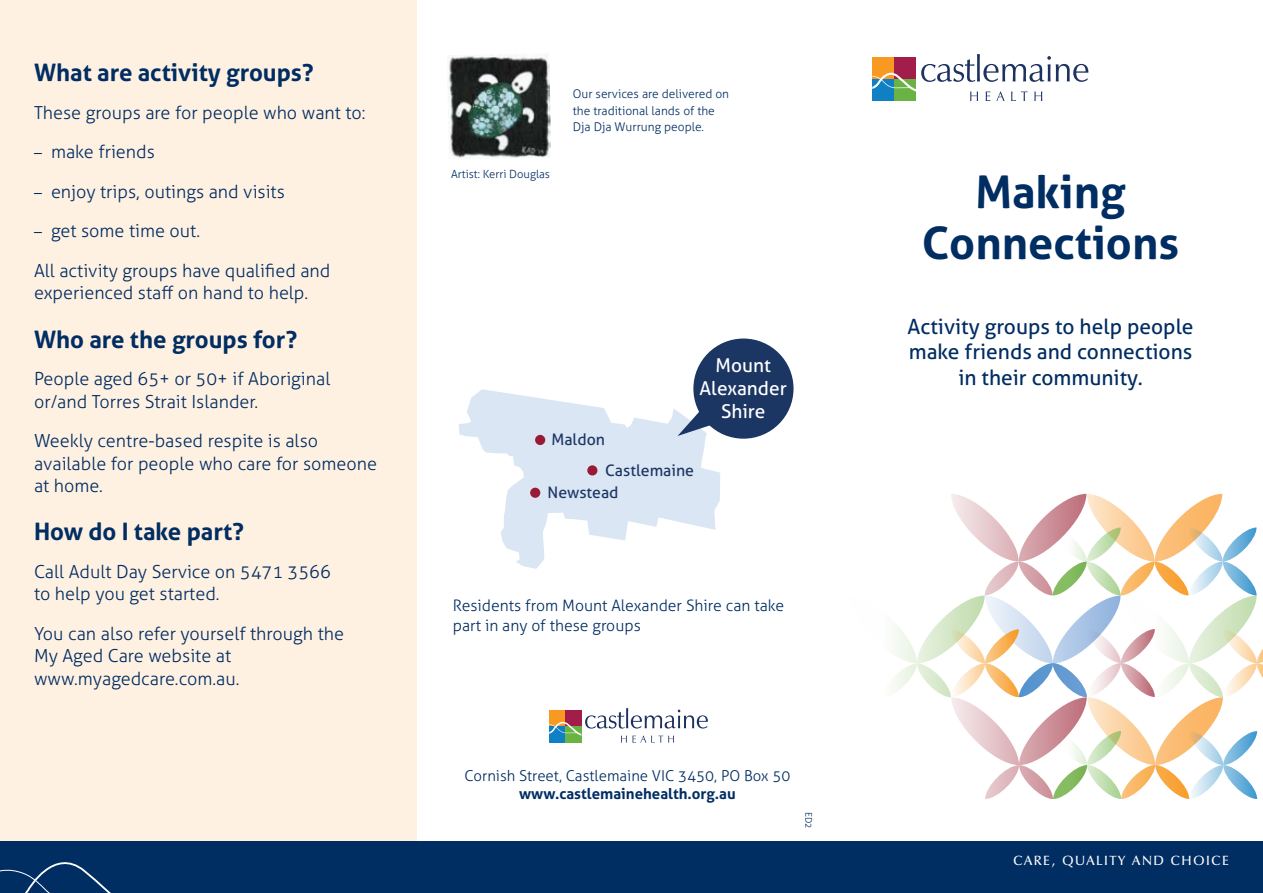
<style>
.page{position:relative;width:1263px;height:893px;background:#fff}
.page>*{position:absolute;margin:0;border:0;box-sizing:border-box;transform-origin:0 0}
.t1{font:700 45px/51px "Aller";color:#002d62;text-align:center}
.t2{font:700 24px "Aller";color:#002d62}
.t3{font:21px/25.5px "Aller";color:#002d62;text-align:center}
.t4{font:19.05px/23px "Aller";color:#fff;text-align:center}
.t5{font:300 18px/22.5px "Aller";color:#002d62}
.t6{font:15.9px/22px "Aller";color:#1c3664}
.t7{font:300 15.75px/19.5px "Aller";color:#002d62}
.t8{font:300 15px "Aller";color:#002d62}
.t9{font:700 15px "Aller";color:#002d62}
.t10{font:600 13.5px "Zapf Humanist 601 BT";letter-spacing:.12em;color:#fff}
.t11{font:300 12px/16.5px "Aller";color:#002d62}
.t12{font:300 11.25px "Aller";color:#002d62}
.t13{font:300 9px "Aller";color:#002d62}
.s1{font-size:15.75px}
</style>
<div class="page">
<div style="left:0;top:0;width:417px;height:873px;background:#fff1e2"></div>
<div style="left:0;top:842px;width:1263px;height:51px;background:#002d62"></div>
<svg style="left:893px;top:494px;width:370px;height:305px"></svg>
<svg style="left:872px;top:54px;width:216px;height:47px"></svg>
<img style="left:448px;top:54px;width:103px;height:104px">
<svg style="left:549px;top:708px;width:159px;height:35px"></svg>
<svg style="left:0;top:862px;width:111px;height:31px"></svg>
<svg style="left:459px;top:389px;width:261px;height:180px;fill:#dae6f3"></svg>
<div style="left:587px;top:465px;width:10px;height:10px;background:#991a37;border-radius:50%"></div>
<div style="left:535px;top:435px;width:10px;height:10px;background:#991a37;border-radius:50%"></div>
<div style="left:530px;top:488px;width:10px;height:10px;background:#991a37;border-radius:50%"></div>
<div style="left:693px;top:339px;width:100px;height:100px;background:#1c3664;border-radius:50%"></div>
<svg style="left:677px;top:406px;width:36px;height:30px"></svg>
<h2 class="t2" style="left:34px;top:58px;width:281px">What are activity groups?</h2>
<p class="t5" style="left:34px;top:101px;width:333px">These groups are for people who want to:</p>
<p class="t5" style="left:34px;top:141px;width:122px"><span class="s1">–</span> make friends</p>
<p class="t5" style="left:34px;top:180px;width:252px"><span class="s1">–</span> enjoy trips, outings and visits</p>
<p class="t5" style="left:34px;top:211px;width:298px;line-height:39.5px"><span class="s1">–</span> get some time out.<br>All activity groups have qualified and</p>
<p class="t5" style="left:34px;top:282px;width:276px">experienced staff on hand to help.</p>
<h2 class="t2" style="left:34px;top:324px;width:265px">Who are the groups for?</h2>
<p class="t5" style="left:34px;top:367px;width:298px">People aged 65+ or 50+ if Aboriginal or/and Torres Strait Islander.</p>
<p class="t5" style="left:34px;top:429px;width:345px">Weekly centre-based respite is also available for people who care for someone at home.</p>
<h2 class="t2" style="left:34px;top:517px;width:212px">How do I take part?</h2>
<p class="t5" style="left:34px;top:560px;width:298px">Call Adult Day Service on 5471 3566 to help you get started.</p>
<p class="t5" style="left:34px;top:622px;width:312px">You can also refer yourself through the<br>My Aged Care website at www.myagedcare.com.au.</p>
<p class="t12" style="left:451px;top:168px;width:100px">Artist: Kerri Douglas</p>
<p class="t11" style="left:573px;top:86px;width:158px">Our services are delivered on the traditional lands of the<br>Dja Dja Wurrung people.</p>
<p class="t4" style="left:699px;top:354px;width:89px">Mount<br>Alexander<br>Shire</p>
<p class="t6" style="left:551px;top:428px;width:55px">Maldon</p>
<p class="t6" style="left:548px;top:459px;width:148px;text-indent:58px">Castlemaine<br>Newstead</p>
<p class="t7" style="left:453px;top:596px;width:333px">Residents from Mount Alexander Shire can take part in any of these groups</p>
<p class="t8" style="left:464px;top:766px;width:327px">Cornish Street, Castlemaine VIC 3450, PO Box 50</p>
<p class="t9" style="left:519px;top:784px;width:218px">www.castlemainehealth.org.au</p>
<p class="t13" style="left:814px;top:812px;width:18px;rotate:90deg">ED2</p>
<h1 class="t1" style="left:922px;top:166px;width:259px">Making<br>Connections</h1>
<p class="t3" style="left:907px;top:313px;width:287px">Activity groups to help people make friends and connections in their community.</p>
<p class="t10" style="left:1013px;top:852px;width:217px">CARE, QUALITY AND CHOICE</p>
</div>
